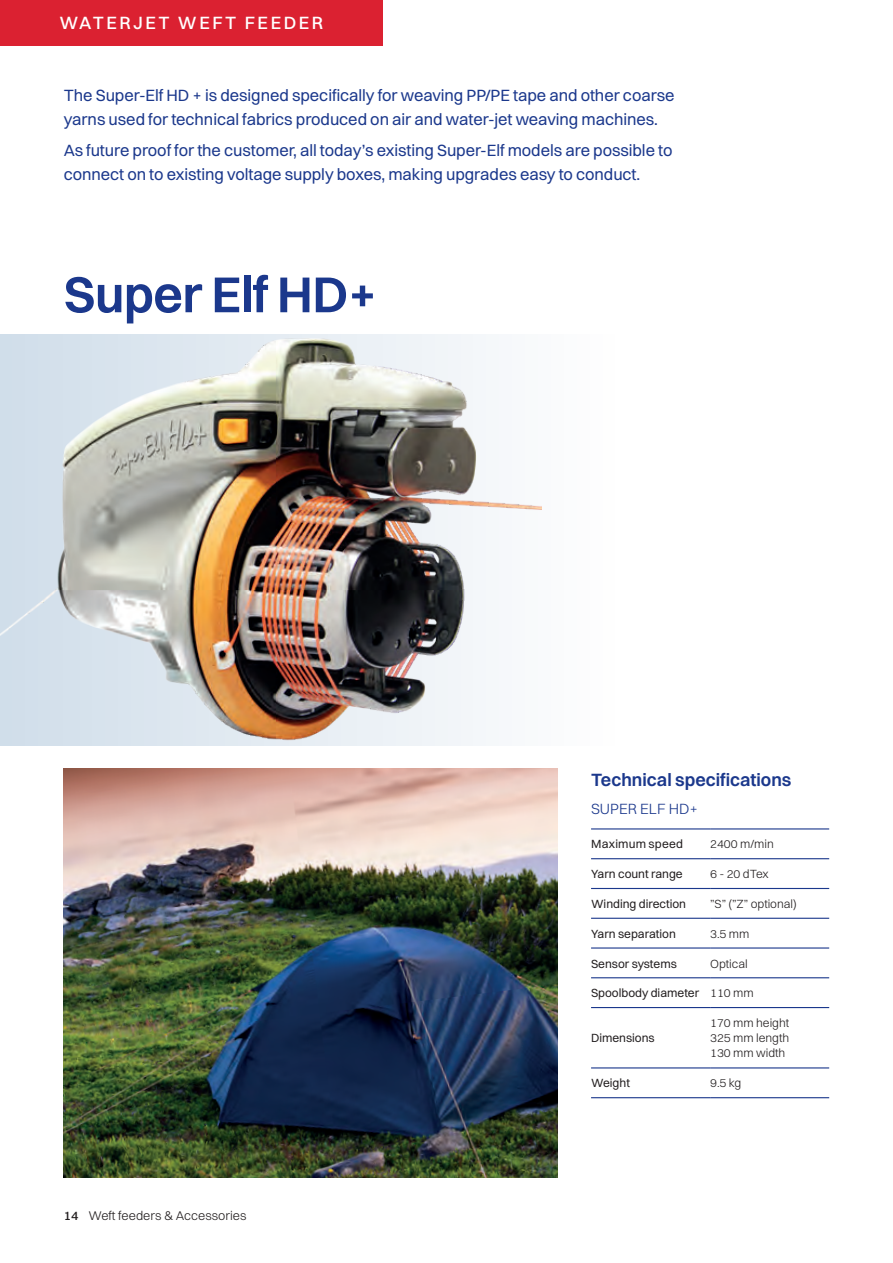
<style>
.page{position:relative;width:893px;height:1263px;background:#fff}
.page>*{position:absolute;margin:0;border:0;box-sizing:border-box;transform-origin:0 0}
.t1{font:600 51px "Switzer";letter-spacing:-.01em;color:#1b388c}
.t2{font:600 18px "Switzer";color:#1b388c}
.t3{font:500 18px "Switzer";letter-spacing:.14em;color:#fff}
.t4{font:16.5px/24px "Switzer";letter-spacing:-.005em;color:#1b388c}
.t5{font:300 15px "Switzer";color:#1b388c}
.t6{font:300 12.75px "Switzer";color:#231f20}
.t7{font:12px "Switzer";letter-spacing:-.005em;color:#231f20}
.t8{font:300 12px/15px "Switzer";letter-spacing:-.005em;color:#231f20;text-align:justify}
.t9{font:12px "Switzer";letter-spacing:.015em;color:#231f20}
.s1{font-weight:500}
.s2{font-weight:300}
</style>
<div class="page">
<img style="left:0;top:334px;width:542px;height:410px">
<img style="left:64px;top:769px;width:493px;height:409px">
<div style="left:0;top:0;width:383px;height:45px;background:#db2131"></div>
<hr style="left:591px;top:828px;width:119px;height:1px;background:#1b388c">
<hr style="left:710px;top:828px;width:119px;height:1px;background:#1b388c">
<hr style="left:591px;top:858px;width:119px;height:1px;background:#1b388c">
<hr style="left:710px;top:858px;width:119px;height:1px;background:#1b388c">
<hr style="left:591px;top:888px;width:119px;height:1px;background:#1b388c">
<hr style="left:710px;top:888px;width:119px;height:1px;background:#1b388c">
<hr style="left:591px;top:918px;width:119px;height:1px;background:#1b388c">
<hr style="left:710px;top:918px;width:119px;height:1px;background:#1b388c">
<hr style="left:591px;top:947px;width:119px;height:1px;background:#1b388c">
<hr style="left:710px;top:947px;width:119px;height:1px;background:#1b388c">
<hr style="left:591px;top:977px;width:119px;height:1px;background:#1b388c">
<hr style="left:710px;top:977px;width:119px;height:1px;background:#1b388c">
<hr style="left:591px;top:1007px;width:119px;height:1px;background:#1b388c">
<hr style="left:710px;top:1007px;width:119px;height:1px;background:#1b388c">
<hr style="left:591px;top:1067px;width:119px;height:1px;background:#1b388c">
<hr style="left:710px;top:1067px;width:119px;height:1px;background:#1b388c">
<hr style="left:591px;top:1097px;width:119px;height:1px;background:#1b388c">
<hr style="left:710px;top:1097px;width:119px;height:1px;background:#1b388c">
<p class="t3" style="left:59px;top:12px;width:265px">WATERJET WEFT FEEDER</p>
<p class="t4" style="left:64px;top:83px;width:612px">The Super-Elf HD + is designed specifically for weaving PP/PE tape and other coarse yarns used for technical fabrics produced on air and water-jet weaving machines.</p>
<p class="t4" style="left:64px;top:138px;width:610px">As future proof for the customer, all today’s existing Super-Elf models are possible to connect on to existing voltage supply boxes, making upgrades easy to conduct.</p>
<h1 class="t1" style="left:64px;top:263px;width:315px">Super Elf HD+</h1>
<p class="t6" style="left:64px;top:1208px;width:184px"><span class="s1">14</span> Weft feeders &amp; Accessories</p>
<p class="t2" style="left:591px;top:769px;width:202px">Technical specifications</p>
<p class="t5" style="left:591px;top:800px;width:109px">SUPER ELF HD+</p>
<p class="t9" style="left:591px;top:837px;width:94px">Maximum speed</p>
<p class="t8" style="left:710px;top:837px;width:65px">2400 m/min</p>
<p class="t7" style="left:591px;top:867px;width:93px">Yarn count range</p>
<p class="t8" style="left:710px;top:866px;width:60px">6 - 20 dTex</p>
<p class="t7" style="left:591px;top:896px;width:97px">Winding direction</p>
<p class="t8" style="left:710px;top:896px;width:88px">”S” (”Z” optional)</p>
<p class="t7" style="left:591px;top:926px;width:86px">Yarn separation</p>
<p class="t8" style="left:710px;top:926px;width:41px">3.5 mm</p>
<p class="t7" style="left:591px;top:956px;width:87px">Sensor systems</p>
<p class="t8" style="left:710px;top:956px;width:39px">Optical</p>
<p class="t7" style="left:591px;top:986px;width:164px">Spoolbody diameter <span class="s2">110 mm</span></p>
<p class="t7" style="left:591px;top:1031px;width:65px">Dimensions</p>
<p class="t8" style="left:710px;top:1015px;width:81px">170 mm height 325 mm length 130 mm width</p>
<p class="t7" style="left:591px;top:1076px;width:40px">Weight</p>
<p class="t8" style="left:710px;top:1075px;width:33px">9.5 kg</p>
</div>
